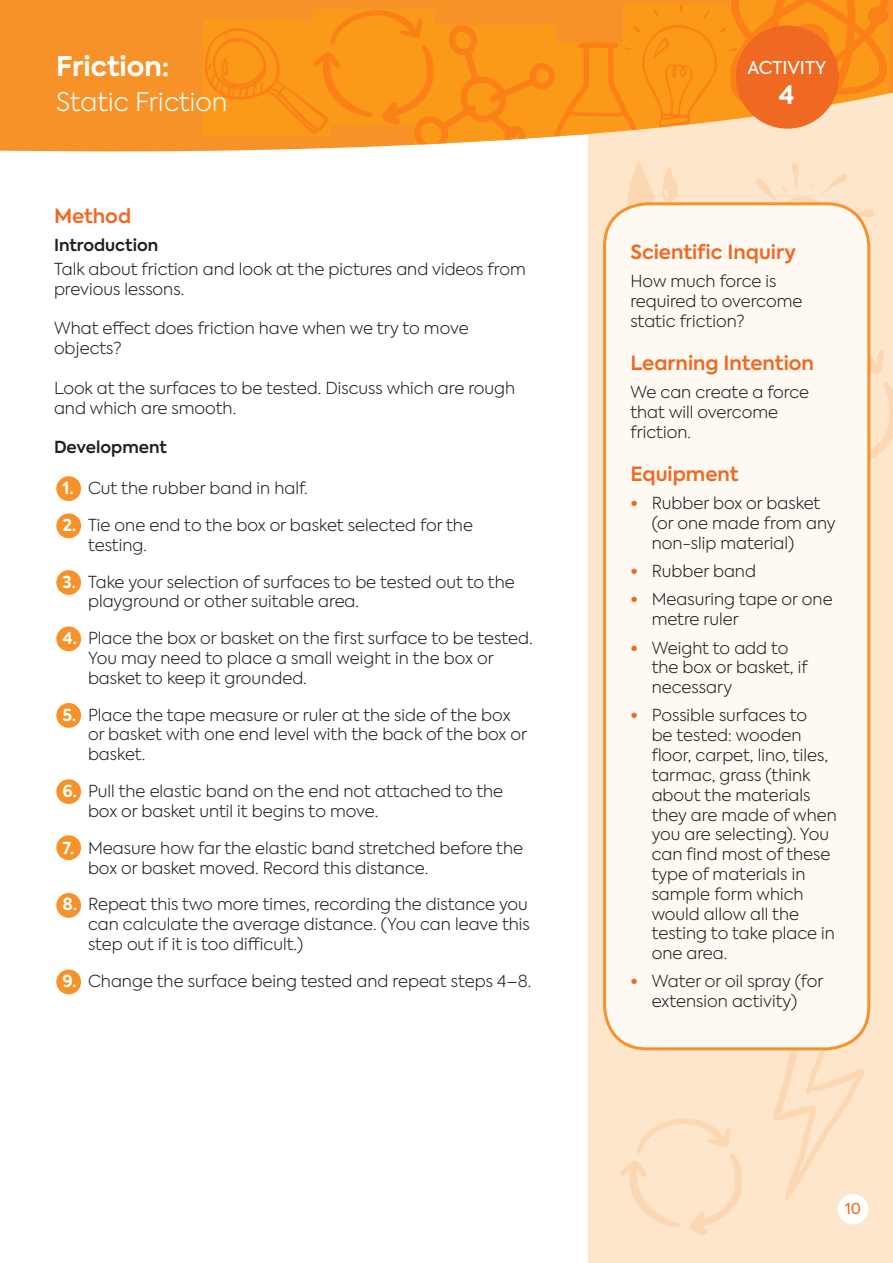
<style>
.page{position:relative;width:893px;height:1263px;background:#fff}
.page>*{position:absolute;margin:0;border:0;box-sizing:border-box;transform-origin:0 0}
.t1{font:700 27px "Axiforma";color:#fff}
.t2{font:300 25.5px "Axiforma";color:#fff}
.t3{font:700 25.5px "Axiforma";color:#fff}
.t4{font:600 19.5px "Axiforma";color:#f06923}
.t5{font:17.7px "Axiforma";color:#fff}
.Body_Copy{font:300 16.5px/19.8px "Axiforma";color:#231f20}
.t6{font:600 16.5px "Axiforma";color:#231f20}
.t7{font:15px "Axiforma";color:#f06923}
.s1{font-weight:700;color:#fff}
.s2{font-weight:700;color:#f06923}
</style>
<div class="page">
<div style="left:588px;top:1px;width:305px;height:1262px;background:#fee6cc"></div>
<svg style="left:624px;top:165px;width:269px;height:505px"></svg>
<svg style="left:0;top:0;width:893px;height:165px;fill:#f69228"></svg>
<svg style="left:204px;top:0;width:685px;height:152px"></svg>
<div style="left:736px;top:26px;width:103px;height:103px;background:#f06923;border-radius:50%"></div>
<svg style="left:619px;top:1014px;width:251px;height:221px"></svg>
<div style="left:56px;top:476px;width:25px;height:25px;background:#f69228;border-radius:50%"></div>
<div style="left:56px;top:513px;width:25px;height:25px;background:#f69228;border-radius:50%"></div>
<div style="left:56px;top:570px;width:25px;height:25px;background:#f69228;border-radius:50%"></div>
<div style="left:56px;top:626px;width:25px;height:25px;background:#f69228;border-radius:50%"></div>
<div style="left:56px;top:703px;width:25px;height:25px;background:#f69228;border-radius:50%"></div>
<div style="left:56px;top:779px;width:25px;height:25px;background:#f69228;border-radius:50%"></div>
<div style="left:56px;top:893px;width:25px;height:25px;background:#f69228;border-radius:50%"></div>
<div style="left:56px;top:969px;width:25px;height:25px;background:#f69228;border-radius:50%"></div>
<div style="left:56px;top:835px;width:25px;height:25px;background:#f69228;border-radius:50%"></div>
<div style="left:605px;top:204px;width:264px;height:845px;background:#fef9f2;border-radius:43px"></div>
<div style="left:603px;top:202px;width:267px;height:848px;border:3px solid #f69228;border-radius:43px"></div>
<h1 class="t1" style="left:56px;top:48px;width:115px">Friction:</h1>
<h2 class="t2" style="left:56px;top:85px;width:173px">Static Friction</h2>
<h1 class="t4" style="left:54px;top:202px;width:79px">Method</h1>
<h2 class="t6" style="left:54px;top:234px;width:106px">Introduction</h2>
<p class="Body_Copy" style="left:54px;top:259px;width:473px">Talk about friction and look at the pictures and videos from previous lessons.</p>
<p class="Body_Copy" style="left:54px;top:318px;width:416px">What effect does friction have when we try to move objects?</p>
<p class="Body_Copy" style="left:54px;top:378px;width:463px">Look at the surfaces to be tested. Discuss which are rough and which are smooth.</p>
<h2 class="t6" style="left:54px;top:436px;width:114px">Development</h2>
<p class="Body_Copy" style="left:63px;top:478px;width:247px"><span class="s1">1.</span> Cut the rubber band in half.</p>
<p class="Body_Copy" style="left:88px;top:515px;width:386px;text-indent:-26px"><span class="s1">2.</span> Tie one end to the box or basket selected for the testing.</p>
<p class="Body_Copy" style="left:88px;top:572px;width:428px;text-indent:-26px"><span class="s1">3.</span> Take your selection of surfaces to be tested out to the playground or other suitable area.</p>
<p class="Body_Copy" style="left:88px;top:628px;width:446px;text-indent:-26px"><span class="s1">4.</span> Place the box or basket on the first surface to be tested.<br>You may need to place a small weight in the box or basket to keep it grounded.</p>
<p class="Body_Copy" style="left:88px;top:705px;width:441px;text-indent:-26px"><span class="s1">5.</span> Place the tape measure or ruler at the side of the box or basket with one end level with the back of the box or basket.</p>
<p class="Body_Copy" style="left:88px;top:781px;width:417px;text-indent:-26px"><span class="s1">6.</span> Pull the elastic band on the end not attached to the box or basket until it begins to move.</p>
<p class="Body_Copy" style="left:88px;top:838px;width:437px;text-indent:-26px"><span class="s1">7.</span> Measure how far the elastic band stretched before the box or basket moved. Record this distance.</p>
<p class="Body_Copy" style="left:88px;top:894px;width:443px;text-indent:-26px"><span class="s1">8.</span> Repeat this two more times, recording the distance you can calculate the average distance. (You can leave this step out if it is too difficult.)</p>
<p class="Body_Copy" style="left:63px;top:971px;width:470px"><span class="s1">9.</span> Change the surface being tested and repeat steps 4–8.</p>
<p class="t5" style="left:747px;top:56px;width:80px">ACTIVITY</p>
<h2 class="t3" style="left:779px;top:78px;width:17px">4</h2>
<h1 class="t4" style="left:630px;top:238px;width:167px">Scientific Inquiry</h1>
<p class="Body_Copy" style="left:630px;top:271px;width:174px">How much force is required to overcome static friction?</p>
<h1 class="t4" style="left:630px;top:350px;width:185px">Learning Intention</h1>
<p class="Body_Copy" style="left:630px;top:382px;width:180px">We can create a force that will overcome friction.</p>
<h1 class="t4" style="left:630px;top:461px;width:110px">Equipment</h1>
<p class="Body_Copy" style="left:652px;top:493px;width:185px;text-indent:-21px"><span class="s2">•</span> Rubber box or basket (or one made from any non-slip material)</p>
<p class="Body_Copy" style="left:630px;top:561px;width:127px"><span class="s2">•</span> Rubber band</p>
<p class="Body_Copy" style="left:652px;top:589px;width:182px;text-indent:-21px"><span class="s2">•</span> Measuring tape or one metre ruler</p>
<p class="Body_Copy" style="left:652px;top:638px;width:157px;text-indent:-21px"><span class="s2">•</span> Weight to add to the box or basket, if necessary</p>
<p class="Body_Copy" style="left:652px;top:705px;width:187px;text-indent:-21px"><span class="s2">•</span> Possible surfaces to<br>be tested: wooden floor, carpet, lino, tiles, tarmac, grass (think about the materials they are made of when you are selecting). You can find most of these type of materials in sample form which would allow all the testing to take place in one area.</p>
<p class="Body_Copy" style="left:630px;top:971px;width:194px;text-align:center"><span class="s2">•</span> Water or oil spray (for extension activity)</p>
<p class="t7" style="left:845px;top:1199px;width:17px">10</p>
</div>
